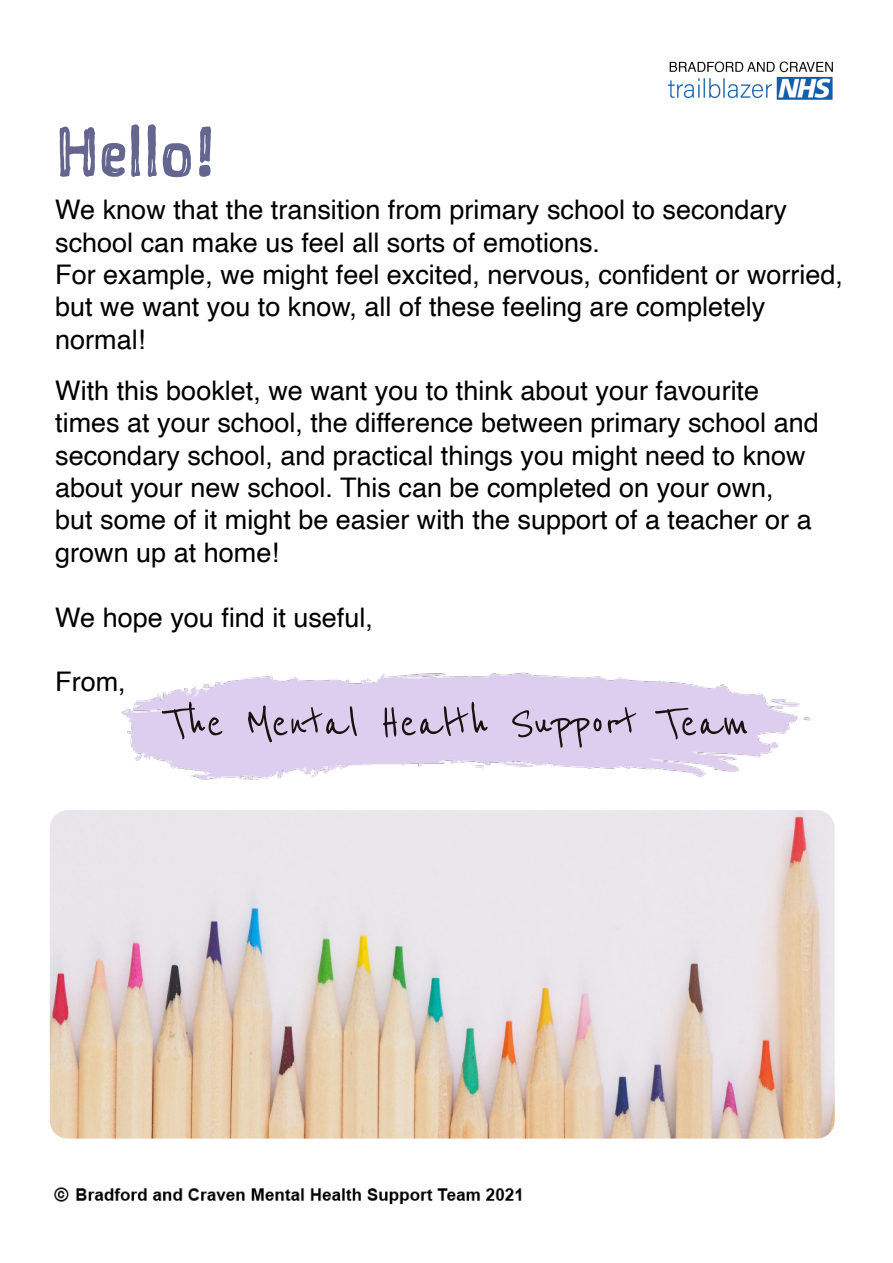
<style>
.page{position:relative;width:893px;height:1263px;background:#fff}
.page>*{position:absolute;margin:0;border:0;box-sizing:border-box;transform-origin:0 0}
.t1{font:67.5px "Sketchnote Square";color:#646690}
.t2{font:51px "Reenie Beanie";color:#181210}
.t3{font:27px/32.4px "Helvetica";color:#000}
</style>
<div class="page">
<img style="left:667px;top:61px;width:166px;height:39px">
<img style="left:54px;top:1187px;width:468px;height:17px">
<img style="left:121px;top:672px;width:691px;height:107px">
<img style="left:50px;top:810px;width:785px;height:328px">
<p class="t1" style="left:55px;top:106px;width:163px">Hello!</p>
<p class="t3" style="left:55px;top:194px;width:733px">We know that the transition from primary school to secondary school can make us feel all sorts of emotions.</p>
<p class="t3" style="left:55px;top:259px;width:789px">For example, we might feel excited, nervous, confident or worried, but we want you to know, all of these feeling are completely normal!</p>
<p class="t3" style="left:55px;top:375px;width:765px">With this booklet, we want you to think about your favourite times at your school, the difference between primary school and secondary school, and practical things you might need to know about your new school. This can be completed on your own,<br>but some of it might be easier with the support of a teacher or a grown up at home!</p>
<p class="t3" style="left:55px;top:602px;width:319px">We hope you find it useful,</p>
<p class="t3" style="left:55px;top:666px;width:72px">From,</p>
<p class="t2" style="left:165px;top:694px;width:586px">The Mental Health Support Team</p>
</div>
